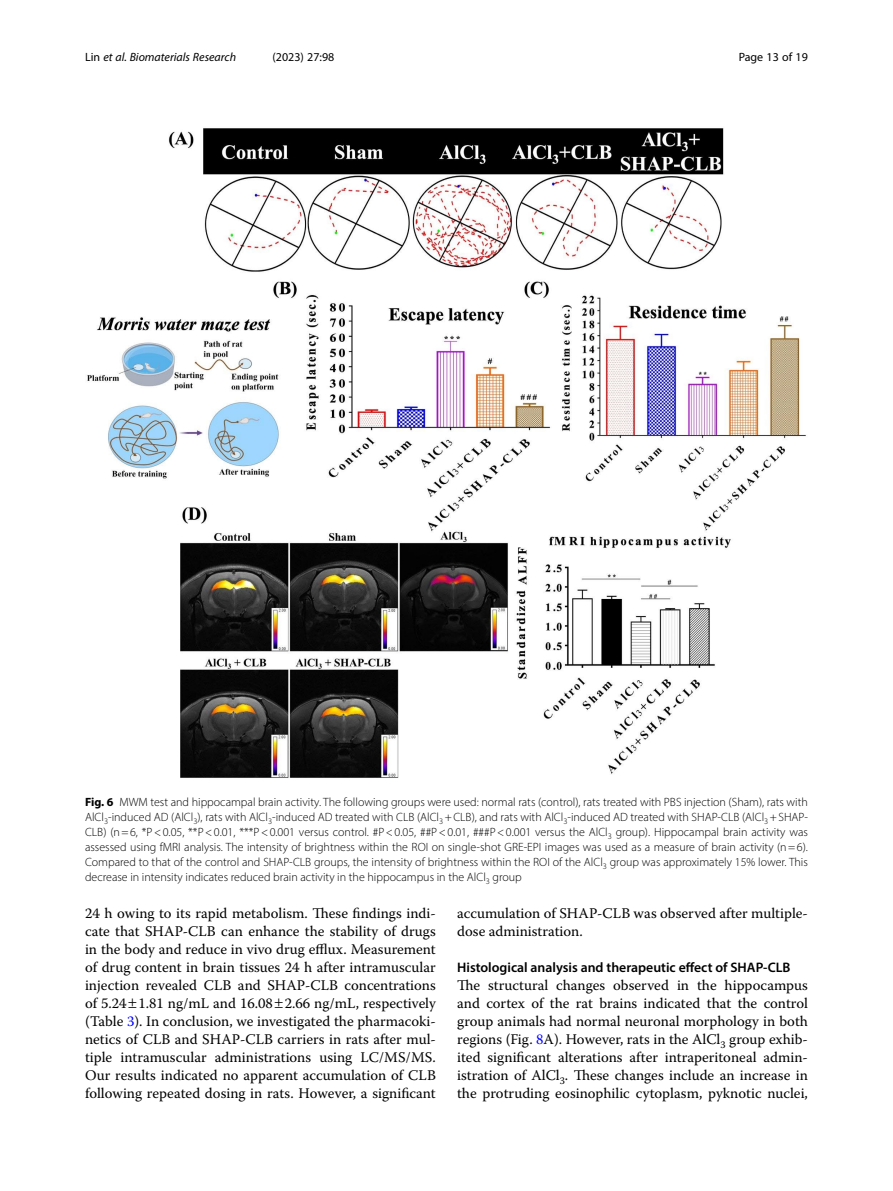
<style>
.page{position:relative;width:893px;height:1191px;background:#fff}
.page>*{position:absolute;margin:0;border:0;box-sizing:border-box;transform-origin:0 0}
.Body_Text{font:14.7px/18px "Warnock Pro";color:#000;text-align:justify}
.Head_2{font:600 13.8px "Myriad Pro";color:#000}
.Figure_Caption{font:300 12px/15px "Myriad Pro";color:#000;text-align:justify}
.t1{font:italic 12px "Myriad Pro";color:#000}
.t2{font:12px "Myriad Pro";color:#000}
.s1{font-style:normal}
.s2{font-weight:700}
.s3{color:#00f}
</style>
<div class="page">
<img style="left:87px;top:128px;width:719px;height:650px">
<p class="t1" style="left:85px;top:50px;width:153px"><span class="s1">Lin</span> et al. Biomaterials Research</p>
<p class="t2" style="left:272px;top:50px;width:63px">(2023) 27:98</p>
<p class="t2" style="left:739px;top:50px;width:71px">Page 13 of 19</p>
<p class="Figure_Caption" style="left:85px;top:794px;width:724px"><span class="s2">Fig. 6</span> MWM test and hippocampal brain activity. The following groups were used: normal rats (control), rats treated with PBS injection (Sham), rats with AlCl<sub>3</sub>-induced AD (AlCl<sub>3</sub>), rats with AlCl<sub>3</sub>-induced AD treated with CLB (AlCl<sub>3</sub> +CLB), and rats with AlCl<sub>3</sub>-induced AD treated with SHAP-CLB (AlCl<sub>3</sub> +SHAP-CLB) (n=6, *P&lt;0.05, **P&lt;0.01, ***P&lt;0.001 versus control. #P&lt;0.05, ##P&lt;0.01, ###P&lt;0.001 versus the AlCl<sub>3</sub> group). Hippocampal brain activity was assessed using fMRI analysis. The intensity of brightness within the ROI on single-shot GRE-EPI images was used as a measure of brain activity (n=6).<br>Compared to that of the control and SHAP-CLB groups, the intensity of brightness within the ROI of the AlCl<sub>3</sub> group was approximately 15% lower. This decrease in intensity indicates reduced brain activity in the hippocampus in the AlCl<sub>3</sub> group</p>
<p class="Body_Text" style="left:85px;top:904px;width:352px">24 h owing to its rapid metabolism. These findings indi&shy;cate that SHAP-CLB can enhance the stability of drugs in the body and reduce in vivo drug efflux. Measurement of drug content in brain tissues 24 h after intramuscular injection revealed CLB and SHAP-CLB concentrations of 5.24 1.81 ng/mL and 16.08 2.66 ng/mL, respectively (Table <span class="s3">3</span>). In conclusion, we investigated the pharmacoki&shy;netics of CLB and SHAP-CLB carriers in rats after mul&shy;tiple intramuscular administrations using LC/MS/MS.<br>Our results indicated no apparent accumulation of CLB following repeated dosing in rats. However, a significant</p>
<p class="Body_Text" style="left:457px;top:904px;width:352px">accumulation of SHAP-CLB was observed after multiple&shy;dose administration.</p>
<p class="Head_2" style="left:457px;top:959px;width:335px">Histological analysis and therapeutic effect of SHAP-CLB</p>
<p class="Body_Text" style="left:457px;top:976px;width:352px">The structural changes observed in the hippocampus and cortex of the rat brains indicated that the control group animals had normal neuronal morphology in both regions (Fig. <span class="s3">8</span>A). However, rats in the AlCl<sub>3</sub> group exhib&shy;ited significant alterations after intraperitoneal admin&shy;istration of AlCl<sub>3</sub>. These changes include an increase in the protruding eosinophilic cytoplasm, pyknotic nuclei,</p>
</div>
